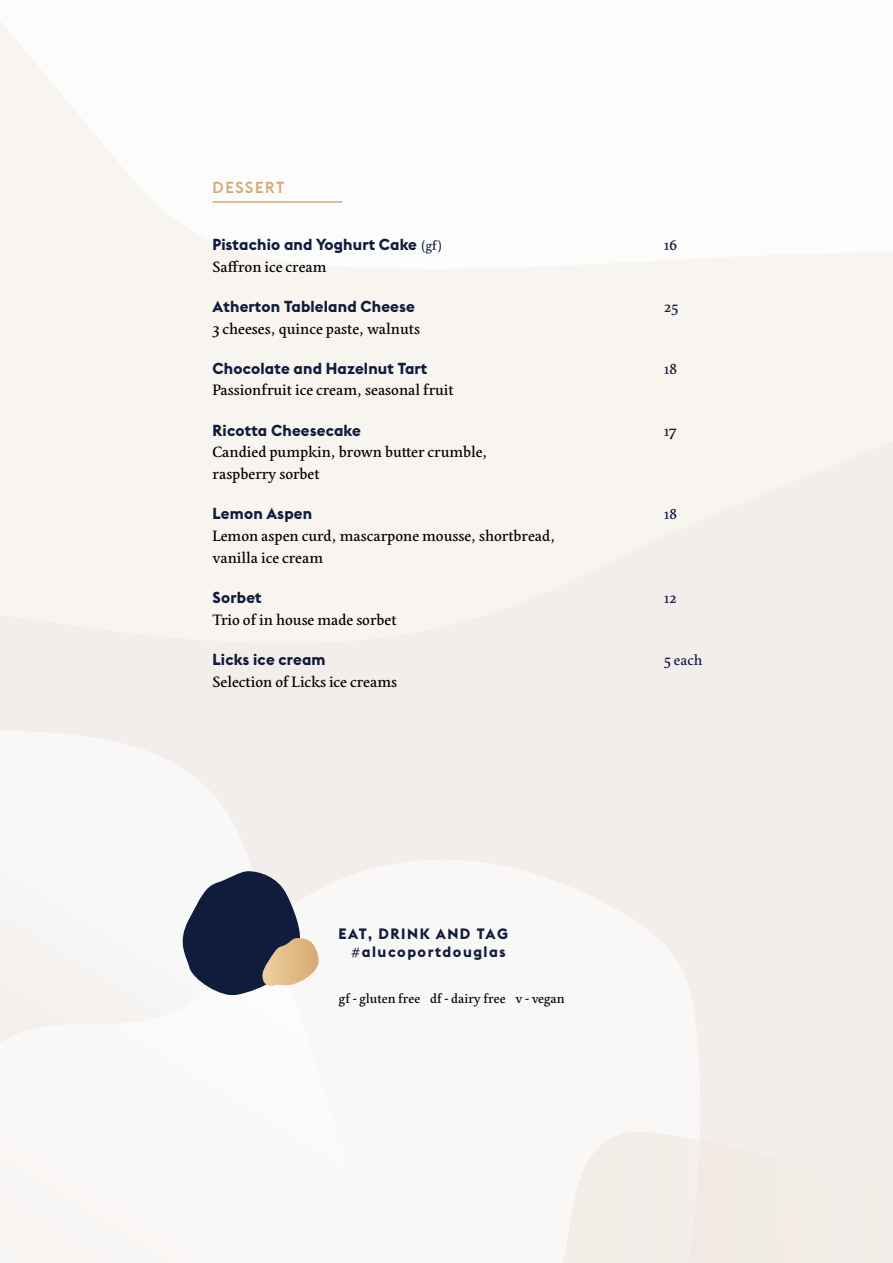
<style>
.page{position:relative;width:893px;height:1263px;background:#fff}
.page>*{position:absolute;margin:0;border:0;box-sizing:border-box;transform-origin:0 0}
.t1{font:15.75px/21.8px "Edita";color:#000}
.t2{font:700 15.75px "Euclid Flex Trial";letter-spacing:.01em;color:#101c3c}
.t3{font:500 15.75px "Euclid Flex Trial";letter-spacing:.1em;color:#d3a66d}
.t4{font:15px "Edita";letter-spacing:.01em;color:#101c3c}
.t5{font:700 14.85px/17.9px "Euclid Flex Trial";letter-spacing:.1em;color:#101c3c;text-align:right}
.t6{font:13.5px "Edita";color:#000}
.s1{font-family:"Edita";font-weight:400;font-size:13.5px}
.s2{font-family:"Edita"}
</style>
<div class="page">
<div style="left:0;top:269px;width:893px;height:863px;background:#f8f4f0"></div>
<svg style="left:0;top:859px;width:700px;height:404px"></svg>
<svg style="left:0;top:21px;width:893px;height:248px"></svg>
<div style="left:562px;top:1132px;width:331px;height:131px;background:#f3ede8"></div>
<hr style="left:213px;top:201px;width:129px;height:2px;background:#d3a66d">
<svg style="left:183px;top:871px;width:121px;height:124px"></svg>
<img style="left:262px;top:938px;width:58px;height:49px">
<p class="t3" style="left:213px;top:181px;width:73px">DESSERT</p>
<p class="t2" style="left:213px;top:239px;width:231px">Pistachio and Yoghurt Cake <span class="s1">(gf)</span></p>
<p class="t4" style="left:664px;top:237px;width:14px">16</p>
<p class="t1" style="left:213px;top:256px;width:115px">Saffron ice cream</p>
<p class="t2" style="left:213px;top:300px;width:204px">Atherton Tableland Cheese</p>
<p class="t4" style="left:664px;top:298px;width:16px">25</p>
<p class="t1" style="left:213px;top:318px;width:209px">3 cheeses, quince paste, walnuts</p>
<p class="t2" style="left:213px;top:362px;width:216px">Chocolate and Hazelnut Tart</p>
<p class="t4" style="left:664px;top:360px;width:14px">18</p>
<p class="t1" style="left:213px;top:380px;width:243px">Passionfruit ice cream, seasonal fruit</p>
<p class="t2" style="left:213px;top:424px;width:150px">Ricotta Cheesecake</p>
<p class="t4" style="left:664px;top:422px;width:14px">17</p>
<p class="t1" style="left:213px;top:442px;width:277px">Candied pumpkin, brown butter crumble, raspberry sorbet</p>
<p class="t2" style="left:213px;top:508px;width:101px">Lemon Aspen</p>
<p class="t4" style="left:664px;top:506px;width:14px">18</p>
<p class="t1" style="left:213px;top:526px;width:344px">Lemon aspen curd, mascarpone mousse, shortbread, vanilla ice cream</p>
<p class="t2" style="left:213px;top:592px;width:51px">Sorbet</p>
<p class="t4" style="left:664px;top:590px;width:14px">12</p>
<p class="t1" style="left:213px;top:609px;width:186px">Trio of in house made sorbet</p>
<p class="t2" style="left:213px;top:654px;width:115px">Licks ice cream</p>
<p class="t4" style="left:664px;top:652px;width:40px">5 each</p>
<p class="t1" style="left:213px;top:671px;width:186px">Selection of Licks ice creams</p>
<p class="t5" style="left:338px;top:926px;width:171px">EAT, DRINK AND TAG <span class="s2">#</span>alucoportdouglas</p>
<p class="t6" style="left:339px;top:991px;width:227px">gf - gluten free df - dairy free v - vegan</p>
</div>
